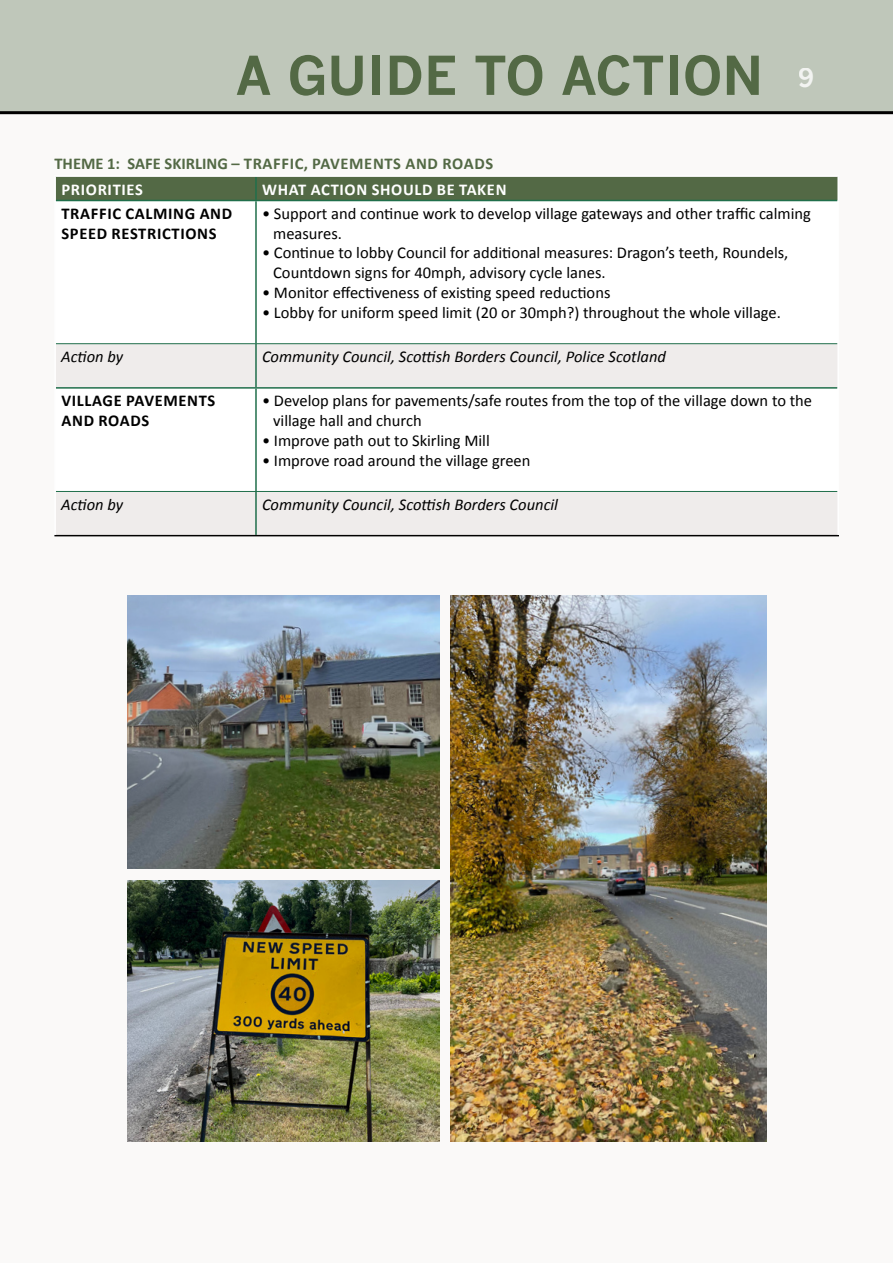
<style>
.page{position:relative;width:893px;height:1263px;background:#fff}
.page>*{position:absolute;margin:0;border:0;box-sizing:border-box;transform-origin:0 0}
.t1{font:700 52.5px "News Gothic";color:#536945}
.t2{font:16.5px/19.8px "Calibri";color:#000}
.t3{font:italic 16.5px "Calibri";color:#000}
.t4{font:700 16.5px "Calibri";color:#000}
.t5{font:700 16.5px "Calibri";color:#536945}
.t6{font:700 16.5px "Calibri";letter-spacing:.04em;color:#fff}
.s1{font-size:25.5px;color:#fff}
</style>
<div class="page">
<div style="left:0;top:0;width:893px;height:113px;background:#bfc7ba"></div>
<div style="left:0;top:113px;width:893px;height:1150px;background:#faf9f8"></div>
<hr style="left:0;top:111px;width:893px;height:3px;background:#000">
<div style="left:56px;top:177px;width:781px;height:23px;background:#536945"></div>
<svg style="left:56px;top:344px;width:781px;height:191px"></svg>
<hr style="left:255px;top:177px;width:2px;height:23px;background:#206f4b">
<hr style="left:56px;top:200px;width:200px;height:1px;background:#206f4b">
<hr style="left:256px;top:200px;width:581px;height:1px;background:#206f4b">
<hr style="left:255px;top:201px;width:2px;height:142px;background:#206f4b">
<hr style="left:255px;top:344px;width:2px;height:43px;background:#206f4b">
<hr style="left:56px;top:387px;width:200px;height:2px;background:#206f4b">
<hr style="left:256px;top:387px;width:581px;height:2px;background:#206f4b">
<hr style="left:255px;top:389px;width:2px;height:102px;background:#206f4b">
<hr style="left:255px;top:492px;width:2px;height:43px;background:#206f4b">
<hr style="left:56px;top:343px;width:200px;height:1px;background:#206f4b">
<hr style="left:256px;top:343px;width:581px;height:1px;background:#206f4b">
<hr style="left:56px;top:491px;width:200px;height:1px;background:#206f4b">
<hr style="left:256px;top:491px;width:581px;height:1px;background:#206f4b">
<hr style="left:54px;top:535px;width:202px;height:1px;background:#000">
<hr style="left:256px;top:535px;width:583px;height:1px;background:#000">
<hr style="left:54px;top:175px;width:202px;height:2px;background:#fff">
<hr style="left:54px;top:177px;width:2px;height:23px;background:#fff">
<hr style="left:256px;top:175px;width:583px;height:2px;background:#fff">
<hr style="left:837px;top:177px;width:2px;height:23px;background:#fff">
<hr style="left:54px;top:200px;width:2px;height:144px;background:#fff">
<hr style="left:837px;top:200px;width:2px;height:144px;background:#fff">
<hr style="left:54px;top:344px;width:2px;height:44px;background:#fff">
<hr style="left:837px;top:344px;width:2px;height:44px;background:#fff">
<hr style="left:54px;top:388px;width:2px;height:103px;background:#fff">
<hr style="left:837px;top:388px;width:2px;height:103px;background:#fff">
<hr style="left:54px;top:491px;width:2px;height:44px;background:#fff">
<hr style="left:837px;top:491px;width:2px;height:44px;background:#fff">
<img style="left:127px;top:595px;width:313px;height:273px">
<img style="left:450px;top:595px;width:316px;height:547px">
<img style="left:127px;top:880px;width:313px;height:262px">
<h1 class="t1" style="left:236px;top:44px;width:581px">A GUIDE TO ACTION <span class="s1">9</span></h1>
<p class="t5" style="left:54px;top:153px;width:199px">THEME 1: SAFE SKIRLING – TRAFFIC</p>
<p class="t5" style="left:304px;top:153px;width:20px">, PAVEMENTS</p>
<p class="t5" style="left:405px;top:153px;width:48px">AN D ROA</p>
<p class="t5" style="left:474px;top:153px;width:19px">DS</p>
<p class="t6" style="left:61px;top:178px;width:83px">PRIORITIES</p>
<p class="t6" style="left:262px;top:178px;width:26px">WHAT</p>
<p class="t6" style="left:311px;top:178px;width:11px">ACTION</p>
<p class="t6" style="left:372px;top:178px;width:11px">SHOUL</p>
<p class="t6" style="left:422px;top:178px;width:48px">D BE TAKEN</p>
<p class="t4" style="left:62px;top:203px;width:19px">TRAFFIC</p>
<p class="t4" style="left:126px;top:203px;width:11px">CALMING</p>
<p class="t4" style="left:200px;top:203px;width:34px">AN D</p>
<p class="t4" style="left:62px;top:223px;width:10px">SPEE</p>
<p class="t4" style="left:97px;top:223px;width:25px">D RESTRICTIONS</p>
<p class="t2" style="left:273px;top:204px;width:539px;text-indent:-11px">• Support and continue work to develop village gateways and other traffic calming measures.</p>
<p class="t2" style="left:273px;top:243px;width:517px;text-indent:-11px">• Continue to lobby Council for additional measures: Dragon’s teeth, Roundels,<br>Countdown signs for 40mph, advisory cycle lanes.</p>
<p class="t2" style="left:262px;top:283px;width:350px">• Monitor effectiveness of existing speed reductions</p>
<p class="t2" style="left:262px;top:303px;width:520px">• Lobby for uniform speed limit (20 or 30mph?) throughout the whole village.</p>
<p class="t3" style="left:61px;top:345px;width:64px">Action by</p>
<p class="t3" style="left:262px;top:345px;width:405px">Community Council, Scottish Borders Council, Police Scotland</p>
<p class="t4" style="left:62px;top:390px;width:20px">VILLAGE</p>
<p class="t4" style="left:126px;top:390px;width:11px">PAVEMENTS</p>
<p class="t4" style="left:62px;top:410px;width:48px">AN D ROA</p>
<p class="t4" style="left:130px;top:410px;width:19px">DS</p>
<p class="t2" style="left:273px;top:391px;width:540px;text-indent:-11px">• Develop plans for pavements/safe routes from the top of the village down to the village hall and church</p>
<p class="t2" style="left:262px;top:430px;width:229px">• Improve path out to Skirling Mill</p>
<p class="t2" style="left:262px;top:450px;width:270px">• Improve road around the village green</p>
<p class="t3" style="left:61px;top:493px;width:64px">Action by</p>
<p class="t3" style="left:262px;top:493px;width:298px">Community Council, Scottish Borders Council</p>
</div>
